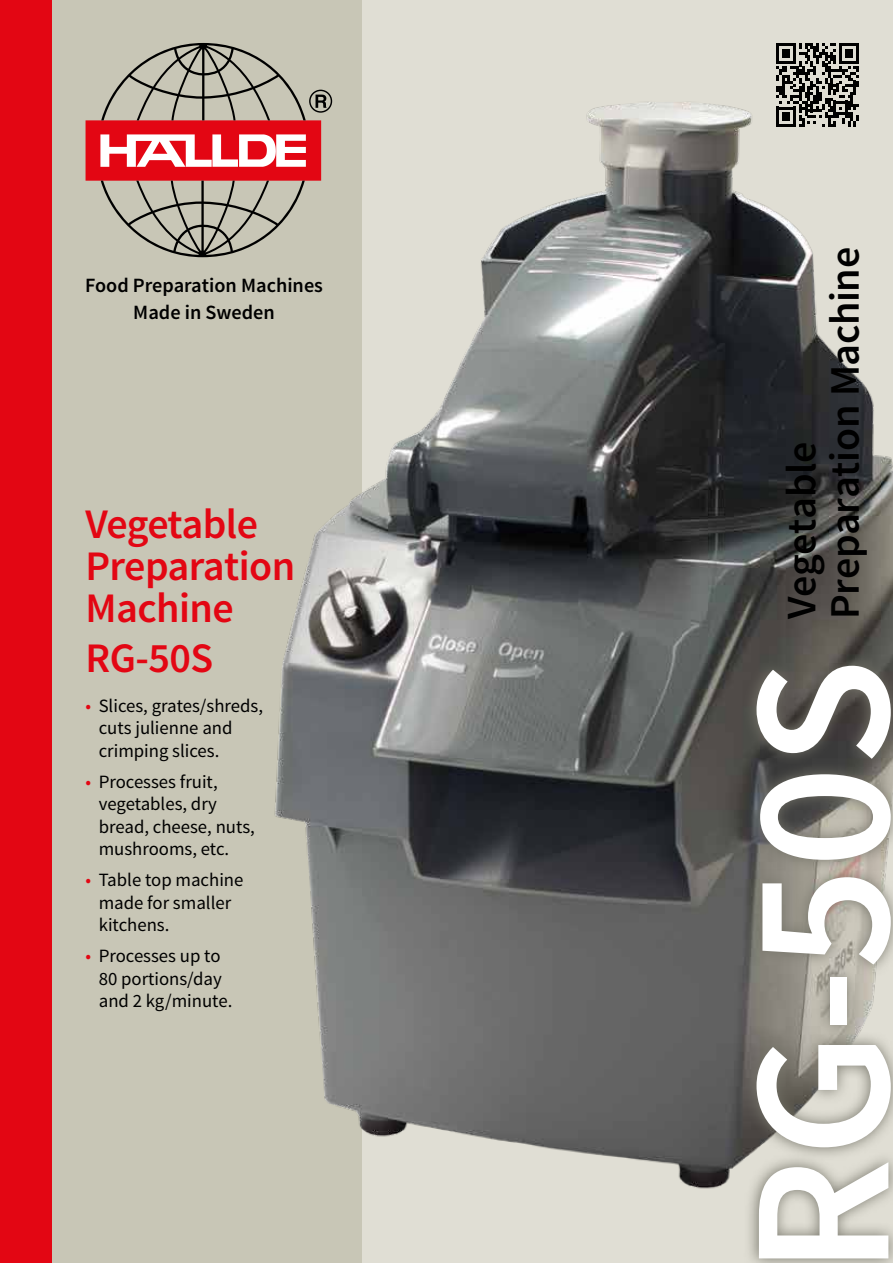
<style>
.page{position:relative;width:893px;height:1263px;background:#e0ded4}
.page>*{position:absolute;margin:0;border:0;box-sizing:border-box;transform-origin:0 0}
.t1{font:600 198px "Source Sans Pro";color:#fff}
.t2{font:600 42px/42px "Source Sans Pro";letter-spacing:-.015em;color:#e30613}
.t3{font:600 42px/43.5px "Source Sans Pro";letter-spacing:-.01em;color:#000}
.t4{font:600 20.25px/27px "Source Sans Pro";color:#000;text-align:center}
.t5{font:18.75px/22.5px "Source Sans Pro";color:#000}
.s1{color:#e30613}
</style>
<div class="page">
<div style="left:0;top:0;width:361px;height:1263px;background:#c8c6b6"></div>
<div style="left:0;top:0;width:51px;height:1263px;background:#e30613"></div>
<img style="left:274px;top:50px;width:619px;height:1160px">
<svg style="left:742px;top:652px;width:151px;height:611px;background:#8b8980"></svg>
<div style="left:309px;top:90px;width:23px;height:23px;border:1px solid #000;border-radius:50%"></div>
<svg style="left:86px;top:43px;width:241px;height:214px"></svg>
<svg style="left:776px;top:43px;width:83px;height:84px"></svg>
<p class="t4" style="left:85px;top:272px;width:239px">Food Preparation Machines<br>Made in Sweden</p>
<h2 class="t2" style="left:86px;top:504px;width:211px">Vegetable<br>Preparation<br>Machine</h2>
<h2 class="t2" style="left:86px;top:638px;width:129px">RG-50S</h2>
<p class="t5" style="left:99px;top:694px;width:166px;text-indent:-13px"><span class="s1">•</span> Slices, grates/shreds, cuts julienne and crimping slices.</p>
<p class="t5" style="left:99px;top:770px;width:158px;text-indent:-13px"><span class="s1">•</span> Processes fruit, vegetables, dry bread, cheese, nuts, mushrooms, etc.</p>
<p class="t5" style="left:99px;top:869px;width:146px;text-indent:-13px"><span class="s1">•</span> Table top machine made for smaller kitchens.</p>
<p class="t5" style="left:99px;top:945px;width:135px;text-indent:-13px"><span class="s1">•</span> Processes up to<br>80 portions/day and 2 kg/minute.</p>
<h2 class="t3" style="left:781px;top:618px;width:373px;rotate:-90deg">Vegetable<br>Preparation Machine</h2>
<h1 class="t1" style="left:698px;top:1275px;width:617px;rotate:-90deg">RG-50S</h1>
</div>
